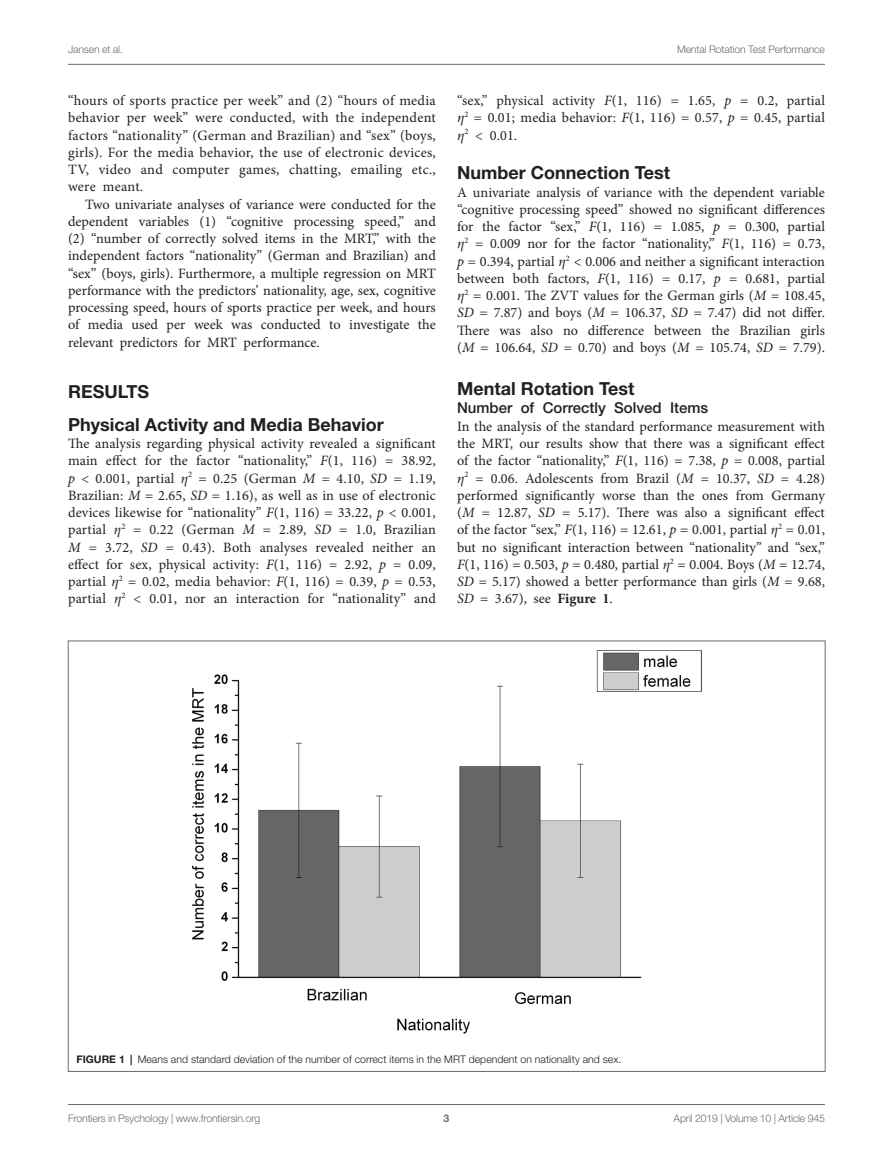
<style>
.page{position:relative;width:893px;height:1170px;background:#fff}
.page>*{position:absolute;margin:0;border:0;box-sizing:border-box;transform-origin:0 0}
.HEAD_2{font:700 18px "Helvetica Neue LT Std";color:#231f20}
.HEAD_2_after_HEAD_1{font:700 18px "Helvetica Neue LT Std";color:#231f20}
.HEAD_1{font:700 18px "Helvetica Neue LT Std";color:#231f20}
.HEAD_3_after_HEAD_2{font:500 15px "Helvetica Neue LT Std";color:#231f20}
.TEXT_FLUSH{font:14.25px/17.2px "Minion Pro";letter-spacing:.005em;color:#231f20;text-align:justify}
.TEXT{font:14.25px/17.2px "Minion Pro";letter-spacing:-.005em;color:#231f20;text-align:justify}
.RF_R{font:300 10.5px "Helvetica Neue LT Std";letter-spacing:-.015em;color:#6c6d70}
.FIG_LEG{font:300 10.5px "Helvetica Neue LT Std";color:#231f20}
.RF_R-2{font:700 10.5px "Helvetica Neue LT Std";color:#6c6d70}
.s1{font-style:italic}
.s2{font-weight:700}
</style>
<div class="page">
<hr style="left:68px;top:64px;width:757px;height:1px;background:#6c6d70">
<hr style="left:68px;top:1104px;width:757px;height:1px;background:#6c6d70">
<img style="left:192px;top:650px;width:510px;height:383px">
<p class="RF_R" style="left:68px;top:42px;width:56px">Jansen et al.</p>
<p class="RF_R" style="left:677px;top:42px;width:149px">Mental Rotation Test Performance</p>
<p class="TEXT_FLUSH" style="left:68px;top:92px;width:369px">“hours of sports practice per week” and (2) “hours of media behavior per week” were conducted, with the independent factors “nationality” (German and Brazilian) and “sex” (boys, girls). For the media behavior, the use of electronic devices, TV, video and computer games, chatting, emailing etc., were meant.</p>
<p class="TEXT" style="left:68px;top:195px;width:369px;text-indent:17px">Two univariate analyses of variance were conducted for the dependent variables (1) “cognitive processing speed,” and (2) “number of correctly solved items in the MRT,” with the independent factors “nationality” (German and Brazilian) and “sex” (boys, girls). Furthermore, a multiple regression on MRT performance with the predictors’ nationality, age, sex, cognitive processing speed, hours of sports practice per week, and hours of media used per week was conducted to investigate the relevant predictors for MRT performance.</p>
<p class="HEAD_1" style="left:68px;top:380px;width:83px">RESULTS</p>
<p class="HEAD_2_after_HEAD_1" style="left:68px;top:413px;width:317px">Physical Activity and Media Behavior</p>
<p class="TEXT_FLUSH" style="left:68px;top:435px;width:369px">The analysis regarding physical activity revealed a significant main effect for the factor “nationality,” <span class="s1">F</span>(1, 116) = 38.92, <span class="s1">p</span> &lt; 0.001, partial <span class="s1">η</span><sup>2</sup> = 0.25 (German <span class="s1">M</span> = 4.10, <span class="s1">SD =</span> 1.19, Brazilian: <span class="s1">M</span> = 2.65, <span class="s1">SD</span> = 1.16), as well as in use of electronic devices likewise for “nationality” <span class="s1">F</span>(1, 116) = 33.22, <span class="s1">p</span> &lt; 0.001, partial <span class="s1">η</span><sup>2</sup> = 0.22 (German <span class="s1">M</span> = 2.89, <span class="s1">SD</span> = 1.0, Brazilian <span class="s1">M</span> = 3.72, <span class="s1">SD</span> = 0.43). Both analyses revealed neither an effect for sex, physical activity: <span class="s1">F</span>(1, 116) = 2.92, <span class="s1">p</span> = 0.09, partial <span class="s1">η</span><sup>2</sup> = 0.02, media behavior: <span class="s1">F</span>(1, 116) = 0.39, <span class="s1">p</span> = 0.53, partial <span class="s1">η</span><sup>2</sup> &lt; 0.01, nor an interaction for “nationality” and</p>
<p class="TEXT_FLUSH" style="left:457px;top:92px;width:369px">“sex,” physical activity <span class="s1">F</span>(1, 116) = 1.65, <span class="s1">p</span> = 0.2, partial <span class="s1">η</span><sup>2</sup> = 0.01; media behavior: <span class="s1">F</span>(1, 116) = 0.57, <span class="s1">p</span> = 0.45, partial <span class="s1">η</span><sup>2</sup> &lt; 0.01.</p>
<p class="HEAD_2" style="left:457px;top:162px;width:214px">Number Connection Test</p>
<p class="TEXT_FLUSH" style="left:457px;top:183px;width:369px">A univariate analysis of variance with the dependent variable “cognitive processing speed” showed no significant differences for the factor “sex,” <span class="s1">F</span>(1, 116) = 1.085, <span class="s1">p</span> = 0.300, partial <span class="s1">η</span><sup>2</sup> = 0.009 nor for the factor “nationality,” <span class="s1">F</span>(1, 116) = 0.73, <span class="s1">p</span> = 0.394, partial <span class="s1">η</span><sup>2</sup> &lt; 0.006 and neither a significant interaction between both factors, <span class="s1">F</span>(1, 116) = 0.17, <span class="s1">p</span> = 0.681, partial <span class="s1">η</span><sup>2</sup> = 0.001. The ZVT values for the German girls (<span class="s1">M</span> = 108.45, <span class="s1">SD</span> = 7.87) and boys (<span class="s1">M</span> = 106.37, <span class="s1">SD</span> = 7.47) did not differ.<br>There was also no difference between the Brazilian girls (<span class="s1">M</span> = 106.64, <span class="s1">SD</span> = 0.70) and boys (<span class="s1">M</span> = 105.74, <span class="s1">SD</span> = 7.79).</p>
<p class="HEAD_2" style="left:457px;top:378px;width:179px">Mental Rotation Test</p>
<p class="HEAD_3_after_HEAD_2" style="left:457px;top:399px;width:253px">Number of Correctly Solved Items</p>
<p class="TEXT_FLUSH" style="left:457px;top:417px;width:369px">In the analysis of the standard performance measurement with the MRT, our results show that there was a significant effect of the factor “nationality,” <span class="s1">F</span>(1, 116) = 7.38, <span class="s1">p</span> = 0.008, partial <span class="s1">η</span><sup>2</sup> = 0.06. Adolescents from Brazil (<span class="s1">M</span> = 10.37, <span class="s1">SD</span> = 4.28) performed significantly worse than the ones from Germany (<span class="s1">M</span> = 12.87, <span class="s1">SD</span> = 5.17). There was also a significant effect of the factor “sex,” <span class="s1">F</span>(1, 116) = 12.61, <span class="s1">p</span> = 0.001, partial <span class="s1">η</span><sup>2</sup> = 0.01, but no significant interaction between “nationality” and “sex,” <span class="s1">F</span>(1, 116) = 0.503, <span class="s1">p</span> = 0.480, partial <span class="s1">η</span><sup>2</sup> = 0.004. Boys (<span class="s1">M</span> = 12.74, <span class="s1">SD</span> = 5.17) showed a better performance than girls (<span class="s1">M</span> = 9.68, <span class="s1">SD</span> = 3.67), see <span class="s2">Figure 1</span>.</p>
<p class="FIG_LEG" style="left:77px;top:1052px;width:546px"><span class="s2">FIGURE 1 |</span> Means and standard deviation of the number of correct items in the MRT dependent on nationality and sex.</p>
<p class="RF_R" style="left:68px;top:1111px;width:194px">Frontiers in Psychology | www.frontiersin.org</p>
<p class="RF_R-2" style="left:444px;top:1111px;width:7px">3</p>
<p class="RF_R" style="left:673px;top:1111px;width:153px">April 2019 | Volume 10 | Article 945</p>
</div>
